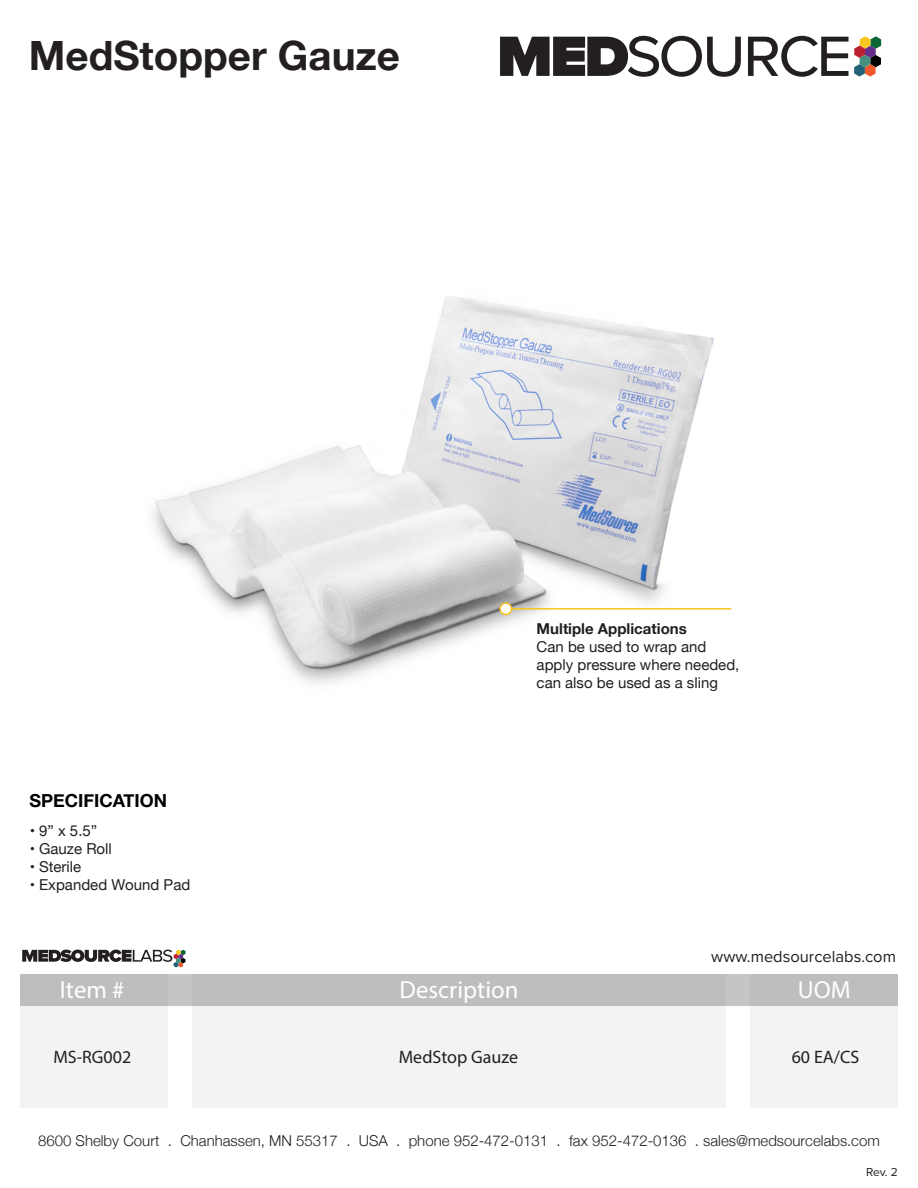
<style>
.page{position:relative;width:918px;height:1188px;background:#fff}
.page>*{position:absolute;margin:0;border:0;box-sizing:border-box;transform-origin:0 0}
.t1{font:700 40.35px "Helvetica Neue";color:#231f20}
.t2{font:24.75px "Myriad Pro";color:#fff}
.t3{font:18px "Myriad Pro";color:#231f20}
.t4{font:700 18px "Helvetica Neue";color:#000}
.t5{font:16.5px "Proxima Nova";color:#231f20}
.t6{font:15px/18px "Helvetica Neue";color:#231f20}
.t7{font:300 15px "Helvetica Neue";color:#231f20}
.t8{font:700 15px "Helvetica Neue";color:#231f20}
.t9{font:12px "Proxima Nova";color:#231f20}
</style>
<div class="page">
<div style="left:20px;top:974px;width:148px;height:133px;background:#f2f3f3"></div>
<div style="left:192px;top:974px;width:534px;height:133px;background:#f2f3f3"></div>
<div style="left:750px;top:974px;width:148px;height:133px;background:#f2f3f3"></div>
<div style="left:20px;top:974px;width:878px;height:32px;background:#bdbebf"></div>
<svg style="left:22px;top:950px;width:164px;height:17px"></svg>
<svg style="left:500px;top:36px;width:381px;height:41px"></svg>
<img style="left:152px;top:296px;width:580px;height:387px">
<hr style="left:506px;top:608px;width:225px;height:2px;background:#f9c41f">
<svg style="left:499px;top:602px;width:13px;height:13px"></svg>
<h1 class="t1" style="left:29px;top:41px;width:372px">MedStopper Gauze</h1>
<p class="t4" style="left:29px;top:794px;width:139px">SPECIFICATION</p>
<p class="t6" style="left:30px;top:823px;width:69px">• 9” x 5.5”</p>
<p class="t6" style="left:30px;top:841px;width:84px">• Gauze Roll</p>
<p class="t6" style="left:30px;top:859px;width:53px">• Sterile</p>
<p class="t6" style="left:30px;top:877px;width:162px">• Expanded Wound Pad</p>
<p class="t8" style="left:537px;top:623px;width:152px">Multiple Applications</p>
<p class="t6" style="left:537px;top:638px;width:204px">Can be used to wrap and apply pressure where needed, can also be used as a sling</p>
<p class="t5" style="left:711px;top:949px;width:186px">www.medsourcelabs.com</p>
<h2 class="t2" style="left:60px;top:981px;width:66px">Item #</h2>
<h2 class="t2" style="left:400px;top:981px;width:120px">Description</h2>
<h2 class="t2" style="left:798px;top:981px;width:54px">UOM</h2>
<p class="t3" style="left:53px;top:1050px;width:79px">MS-RG002</p>
<p class="t3" style="left:399px;top:1050px;width:121px">MedStop Gauze</p>
<p class="t3" style="left:792px;top:1050px;width:69px">60 EA/CS</p>
<p class="t7" style="left:38px;top:1135px;width:843px">8600 Shelby Court . Chanhassen, MN 55317 . USA . phone 952-472-0131 . fax 952-472-0136 . sales@medsourcelabs.com</p>
<p class="t9" style="left:866px;top:1167px;width:33px">Rev. 2</p>
</div>
